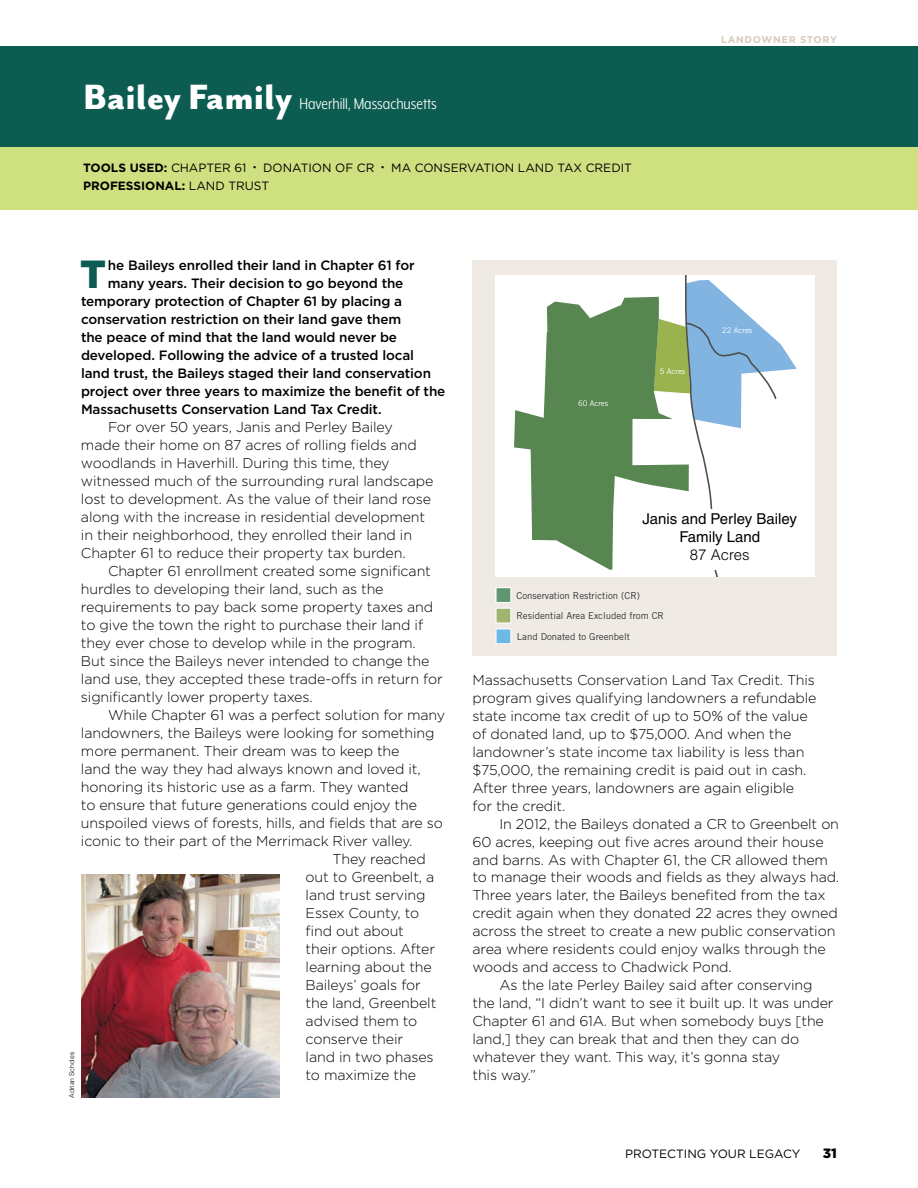
<style>
.page{position:relative;width:918px;height:1188px;background:#fff}
.page>*{position:absolute;margin:0;border:0;box-sizing:border-box;transform-origin:0 0}
.t1{font:800 40.5px "Mr Eaves San OT";color:#fff}
.t2{font:900 39.15px "Gotham";color:#0c5c51}
.t3{font:18px "Mr Eaves XL Mod Nar OT";color:#fff}
.t4{font:15px/18px "Helvetica LT Std";color:#000;text-align:center}
.t5{font:300 15px "Helvetica LT Std";color:#000}
.t6{font:300 14.25px/18px "Gotham";letter-spacing:-.01em;color:#000}
.t7{font:500 13.5px "Gotham";letter-spacing:-.01em;color:#000}
.t8{font:900 13.5px "Gotham";color:#000}
.t9{font:12px/18px "Gotham";color:#000}
.t10{font:700 9.75px "Gotham";letter-spacing:.07em;color:#d6cbb8}
.t11{font:9.6px "Trade Gothic";color:#343537}
.t12{font:7.65px "Trade Gothic";color:#fff}
.t13{font:300 6.75px "Helvetica LT Std";color:#000}
.s1{font-weight:700}
.s2{font-family:"Helvetica LT Std";font-stretch:condensed;font-size:7.5px}
</style>
<div class="page">
<div style="left:0;top:46px;width:918px;height:102px;background:#0c5c51"></div>
<img style="left:81px;top:875px;width:198px;height:222px">
<div style="left:472px;top:260px;width:365px;height:396px;background:#efebe4"></div>
<div style="left:495px;top:276px;width:319px;height:301px;background:#fff"></div>
<svg style="left:514px;top:297px;width:139px;height:273px;fill:#578651"></svg>
<svg style="left:653px;top:276px;width:144px;height:301px"></svg>
<div style="left:636px;top:510px;width:171px;height:60px;background:#fff"></div>
<div style="left:0;top:147px;width:918px;height:63px;background:#cee080"></div>
<div style="left:496px;top:608px;width:15px;height:15px;background:#a2b570"></div>
<div style="left:496px;top:608px;width:15px;height:15px;border:1px solid #fff"></div>
<div style="left:496px;top:629px;width:15px;height:15px;background:#6db9e6"></div>
<div style="left:496px;top:629px;width:15px;height:15px;border:1px solid #fff"></div>
<div style="left:496px;top:588px;width:15px;height:14px;background:#619671"></div>
<div style="left:496px;top:588px;width:15px;height:15px;border:1px solid #fff"></div>
<h1 class="t1" style="left:83px;top:75px;width:211px">Bailey Family</h1>
<p class="t3" style="left:300px;top:95px;width:139px">Haverhill, Massachusetts</p>
<p class="t9" style="left:83px;top:158px;width:550px"><span class="s1">TOOLS USED:</span> CHAPTER 61 <span class="s2">•</span> DONATION OF CR <span class="s2">•</span> MA CONSERVATION LAND TAX CREDIT<br><span class="s1">PROFESSIONAL:</span> LAND TRUST</p>
<p class="t10" style="left:721px;top:34px;width:117px">LANDOWNER STORY</p>
<h2 class="t2" style="left:80px;top:247px;width:27px">T</h2>
<p class="t7" style="left:108px;top:256px;width:308px">he Baileys enrolled their land in Chapter 61 for</p>
<p class="t7" style="left:108px;top:274px;width:297px">many years. Their decision to go beyond the</p>
<p class="t7" style="left:81px;top:292px;width:323px">temporary protection of Chapter 61 by placing a</p>
<p class="t7" style="left:81px;top:310px;width:322px">conservation restriction on their land gave them</p>
<p class="t7" style="left:81px;top:328px;width:318px">the peace of mind that the land would never be</p>
<p class="t7" style="left:81px;top:346px;width:335px">developed. Following the advice of a trusted local</p>
<p class="t7" style="left:81px;top:364px;width:352px">land trust, the Baileys staged their land conservation</p>
<p class="t7" style="left:81px;top:382px;width:366px">project over three years to maximize the benefit of the</p>
<p class="t7" style="left:81px;top:400px;width:302px">Massachusetts Conservation Land Tax Credit.</p>
<p class="t6" style="left:81px;top:418px;width:354px;text-indent:27px">For over 50 years, Janis and Perley Bailey made their home on 87 acres of rolling fields and woodlands in Haverhill. During this time, they witnessed much of the surrounding rural landscape lost to development. As the value of their land rose along with the increase in residential development in their neighborhood, they enrolled their land in Chapter 61 to reduce their property tax burden.</p>
<p class="t6" style="left:81px;top:562px;width:363px;text-indent:27px">Chapter 61 enrollment created some significant hurdles to developing their land, such as the requirements to pay back some property taxes and to give the town the right to purchase their land if they ever chose to develop while in the program.<br>But since the Baileys never intended to change the land use, they accepted these trade-offs in return for significantly lower property taxes.</p>
<p class="t6" style="left:108px;top:706px;width:339px">While Chapter 61 was a perfect solution for many</p>
<p class="t6" style="left:81px;top:724px;width:355px">landowners, the Baileys were looking for something</p>
<p class="t6" style="left:81px;top:742px;width:320px">more permanent. Their dream was to keep the</p>
<p class="t6" style="left:81px;top:760px;width:341px">land the way they had always known and loved it,</p>
<p class="t6" style="left:81px;top:778px;width:329px">honoring its historic use as a farm. They wanted</p>
<p class="t6" style="left:81px;top:796px;width:338px">to ensure that future generations could enjoy the</p>
<p class="t6" style="left:81px;top:814px;width:363px">unspoiled views of forests, hills, and fields that are so</p>
<p class="t6" style="left:81px;top:832px;width:333px">iconic to their part of the Merrimack River valley.</p>
<p class="t6" style="left:333px;top:850px;width:95px">They reached</p>
<p class="t6" style="left:306px;top:868px;width:130px">out to Greenbelt, a</p>
<p class="t6" style="left:306px;top:886px;width:121px">land trust serving</p>
<p class="t6" style="left:306px;top:904px;width:115px">Essex County, to</p>
<p class="t6" style="left:306px;top:922px;width:100px">find out about</p>
<p class="t6" style="left:306px;top:940px;width:131px">their options. After</p>
<p class="t6" style="left:306px;top:958px;width:128px">learning about the</p>
<p class="t6" style="left:306px;top:976px;width:117px">Baileys’ goals for</p>
<p class="t6" style="left:306px;top:994px;width:132px">the land, Greenbelt</p>
<p class="t6" style="left:306px;top:1012px;width:113px">advised them to</p>
<p class="t6" style="left:306px;top:1030px;width:99px">conserve their</p>
<p class="t6" style="left:306px;top:1047px;width:130px">land in two phases</p>
<p class="t6" style="left:306px;top:1065px;width:112px">to maximize the</p>
<p class="t13" style="left:68px;top:1098px;width:47px;rotate:-90deg">Adrian Scholes</p>
<p class="t12" style="left:578px;top:399px;width:32px">60 Acres</p>
<p class="t12" style="left:660px;top:367px;width:27px">5 Acres</p>
<p class="t12" style="left:722px;top:326px;width:32px">22 Acres</p>
<p class="t4" style="left:643px;top:510px;width:156px">Janis and Perley Bailey<br>Family Land</p>
<p class="t5" style="left:690px;top:546px;width:61px">87 Acres</p>
<p class="t11" style="left:517px;top:590px;width:125px">Conservation Restriction (CR)</p>
<p class="t11" style="left:517px;top:631px;width:115px">Land Donated to Greenbelt</p>
<p class="t11" style="left:517px;top:610px;width:149px">Residential Area Excluded from CR</p>
<p class="t6" style="left:472px;top:670px;width:345px">Massachusetts Conservation Land Tax Credit. This program gives qualifying landowners a refundable state income tax credit of up to 50% of the value of donated land, up to $75,000. And when the landowner’s state income tax liability is less than $75,000, the remaining credit is paid out in cash.<br>After three years, landowners are again eligible for the credit.</p>
<p class="t6" style="left:499px;top:814px;width:341px">In 2012, the Baileys donated a CR to Greenbelt on</p>
<p class="t6" style="left:472px;top:832px;width:353px">60 acres, keeping out five acres around their house</p>
<p class="t6" style="left:472px;top:850px;width:357px">and barns. As with Chapter 61, the CR allowed them</p>
<p class="t6" style="left:472px;top:868px;width:368px">to manage their woods and fields as they always had.</p>
<p class="t6" style="left:472px;top:886px;width:355px">Three years later, the Baileys benefited from the tax</p>
<p class="t6" style="left:472px;top:904px;width:367px">credit again when they donated 22 acres they owned</p>
<p class="t6" style="left:472px;top:922px;width:364px">across the street to create a new public conservation</p>
<p class="t6" style="left:472px;top:940px;width:355px">area where residents could enjoy walks through the</p>
<p class="t6" style="left:472px;top:958px;width:261px">woods and access to Chadwick Pond.</p>
<p class="t6" style="left:499px;top:976px;width:315px">As the late Perley Bailey said after conserving</p>
<p class="t6" style="left:472px;top:994px;width:363px">the land, “I didn’t want to see it built up. It was under</p>
<p class="t6" style="left:472px;top:1012px;width:353px">Chapter 61 and 61A. But when somebody buys [the</p>
<p class="t6" style="left:472px;top:1030px;width:328px">land,] they can break that and then they can do</p>
<p class="t6" style="left:472px;top:1048px;width:309px">whatever they want. This way, it’s gonna stay</p>
<p class="t6" style="left:472px;top:1066px;width:65px">this way.”</p>
<p class="t9" style="left:625px;top:1144px;width:177px">PROTECTING YOUR LEGACY</p>
<p class="t8" style="left:823px;top:1143px;width:16px">31</p>
</div>
